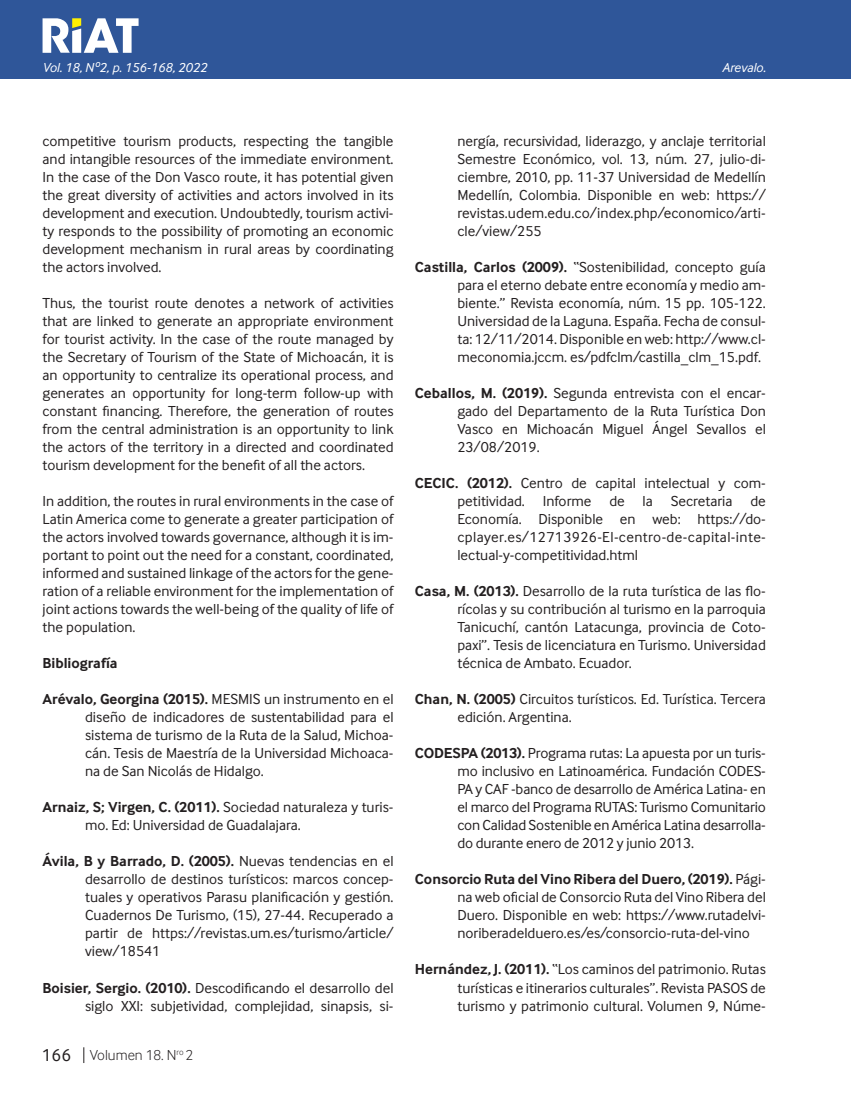
<style>
.page{position:relative;width:851px;height:1106px;background:#fff}
.page>*{position:absolute;margin:0;border:0;box-sizing:border-box;transform-origin:0 0}
.Cuerpo_de_Texto{font:15px/18px "Inter Face";color:#231f20;text-align:justify}
.t1{font:300 15px "Inter Face";color:#231f20}
.Cuerpo_de_Texto-2{font:700 15px "Inter Face";color:#231f20}
.Cuño_de_pagina{font:italic 13.5px "Inter Face";color:#fff}
.s1{font-weight:700}
.s2{font-weight:400;font-size:18px}
</style>
<div class="page">
<div style="left:0;top:0;width:850px;height:79px;background:#2f5699"></div>
<hr style="left:850px;top:0;width:1px;height:79px;background:#2f5699">
<svg style="left:43px;top:18px;width:95px;height:35px"></svg>
<svg style="left:83px;top:1047px;width:1px;height:16px"></svg>
<p class="Cuño_de_pagina" style="left:43px;top:59px;width:166px">Vol. 18, Nº2, p. 156-168, 2022</p>
<p class="Cuño_de_pagina" style="left:722px;top:59px;width:45px">Arevalo.</p>
<p class="Cuerpo_de_Texto" style="left:43px;top:132px;width:352px">competitive tourism products, respecting the tangible and intangible resources of the immediate environment.<br>In the case of the Don Vasco route, it has potential given the great diversity of activities and actors involved in its development and execution. Undoubtedly, tourism activi&shy;ty responds to the possibility of promoting an economic development mechanism in rural areas by coordinating the actors involved.</p>
<p class="Cuerpo_de_Texto" style="left:43px;top:294px;width:352px">Thus, the tourist route denotes a network of activities that are linked to generate an appropriate environment for tourist activity. In the case of the route managed by the Secretary of Tourism of the State of Michoacán, it is an opportunity to centralize its operational process, and generates an opportunity for long-term follow-up with constant financing. Therefore, the generation of routes from the central administration is an opportunity to link the actors of the territory in a directed and coordinated tourism development for the benefit of all the actors.</p>
<p class="Cuerpo_de_Texto" style="left:43px;top:492px;width:352px">In addition, the routes in rural environments in the case of Latin America come to generate a greater participation of the actors involved towards governance, although it is im&shy;portant to point out the need for a constant, coordinated, informed and sustained linkage of the actors for the gene&shy;ration of a reliable environment for the implementation of joint actions towards the well-being of the quality of life of the population.</p>
<p class="Cuerpo_de_Texto-2" style="left:43px;top:654px;width:77px">Bibliografía</p>
<p class="Cuerpo_de_Texto" style="left:85px;top:690px;width:310px;text-indent:-43px"><span class="s1">Arévalo, Georgina (2015).</span> MESMIS un instrumento en el diseño de indicadores de sustentabilidad para el sistema de turismo de la Ruta de la Salud, Michoa&shy;cán. Tesis de Maestría de la Universidad Michoaca&shy;na de San Nicolás de Hidalgo.</p>
<p class="Cuerpo_de_Texto" style="left:85px;top:798px;width:310px;text-indent:-43px"><span class="s1">Arnaiz, S; Virgen, C. (2011).</span> Sociedad naturaleza y turis&shy;mo. Ed: Universidad de Guadalajara.</p>
<p class="Cuerpo_de_Texto" style="left:85px;top:852px;width:310px;text-indent:-43px"><span class="s1">Ávila, B y Barrado, D. (2005).</span> Nuevas tendencias en el desarrollo de destinos turísticos: marcos concep&shy;tuales y operativos Parasu planificación y gestión.<br>Cuadernos De Turismo, (15), 27-44. Recuperado a partir de https://revistas.um.es/turismo/article/ view/18541</p>
<p class="Cuerpo_de_Texto" style="left:43px;top:978px;width:352px;text-align:right"><span class="s1">Boisier, Sergio. (2010).</span> Descodificando el desarrollo del siglo XXI: subjetividad, complejidad, sinapsis, si-</p>
<p class="t1" style="left:42px;top:1046px;width:153px"><span class="s2">166</span> Volumen 18. N<sup>ro</sup> 2</p>
<p class="Cuerpo_de_Texto" style="left:457px;top:132px;width:310px">nergía, recursividad, liderazgo, y anclaje territorial Semestre Económico, vol. 13, núm. 27, julio-di&shy;ciembre, 2010, pp. 11-37 Universidad de Medellín Medellín, Colombia. Disponible en web: https:// revistas.udem.edu.co/index.php/economico/arti&shy;cle/view/255</p>
<p class="Cuerpo_de_Texto" style="left:457px;top:258px;width:310px;text-indent:-43px"><span class="s1">Castilla, Carlos (2009).</span> “Sostenibilidad, concepto guía para el eterno debate entre economía y medio am&shy;biente.” Revista economía, núm. 15 pp. 105-122.<br>Universidad de la Laguna. España. Fecha de consul&shy;ta: 12/11/2014. Disponible en web: http://www.cl&shy;meconomia.jccm. es/pdfclm/castilla_clm_15.pdf.</p>
<p class="Cuerpo_de_Texto" style="left:457px;top:384px;width:310px;text-indent:-43px"><span class="s1">Ceballos, M. (2019).</span> Segunda entrevista con el encar&shy;gado del Departamento de la Ruta Turística Don Vasco en Michoacán Miguel Ángel Sevallos el 23/08/2019.</p>
<p class="Cuerpo_de_Texto" style="left:457px;top:474px;width:310px;text-indent:-43px"><span class="s1">CECIC. (2012).</span> Centro de capital intelectual y com&shy;petitividad. Informe de la Secretaria de Economía. Disponible en web: https://do&shy;cplayer.es/12713926-El-centro-de-capital-inte&shy;lectual-y-competitividad.html</p>
<p class="Cuerpo_de_Texto" style="left:457px;top:582px;width:310px;text-indent:-43px"><span class="s1">Casa, M. (2013).</span> Desarrollo de la ruta turística de las flo&shy;rícolas y su contribución al turismo en la parroquia Tanicuchí, cantón Latacunga, provincia de Coto&shy;paxi”. Tesis de licenciatura en Turismo. Universidad técnica de Ambato. Ecuador.</p>
<p class="Cuerpo_de_Texto" style="left:457px;top:690px;width:310px;text-indent:-43px"><span class="s1">Chan, N. (2005)</span> Circuitos turísticos. Ed. Turística. Tercera edición. Argentina.</p>
<p class="Cuerpo_de_Texto" style="left:457px;top:744px;width:310px;text-indent:-43px"><span class="s1">CODESPA (2013).</span> Programa rutas: La apuesta por un turis&shy;mo inclusivo en Latinoamérica. Fundación CODES-PA y CAF -banco de desarrollo de América Latina- en el marco del Programa RUTAS: Turismo Comunitario con Calidad Sostenible en América Latina desarrolla&shy;do durante enero de 2012 y junio 2013.</p>
<p class="Cuerpo_de_Texto" style="left:457px;top:870px;width:310px;text-indent:-43px"><span class="s1">Consorcio Ruta del Vino Ribera del Duero, (2019).</span> Pági&shy;na web oficial de Consorcio Ruta del Vino Ribera del Duero. Disponible en web: https://www.rutadelvi&shy;noriberadelduero.es/es/consorcio-ruta-del-vino</p>
<p class="Cuerpo_de_Texto" style="left:457px;top:960px;width:310px;text-indent:-43px"><span class="s1">Hernández, J. (2011).</span> “Los caminos del patrimonio. Rutas turísticas e itinerarios culturales”. Revista PASOS de turismo y patrimonio cultural. Volumen 9, Núme-</p>
</div>
